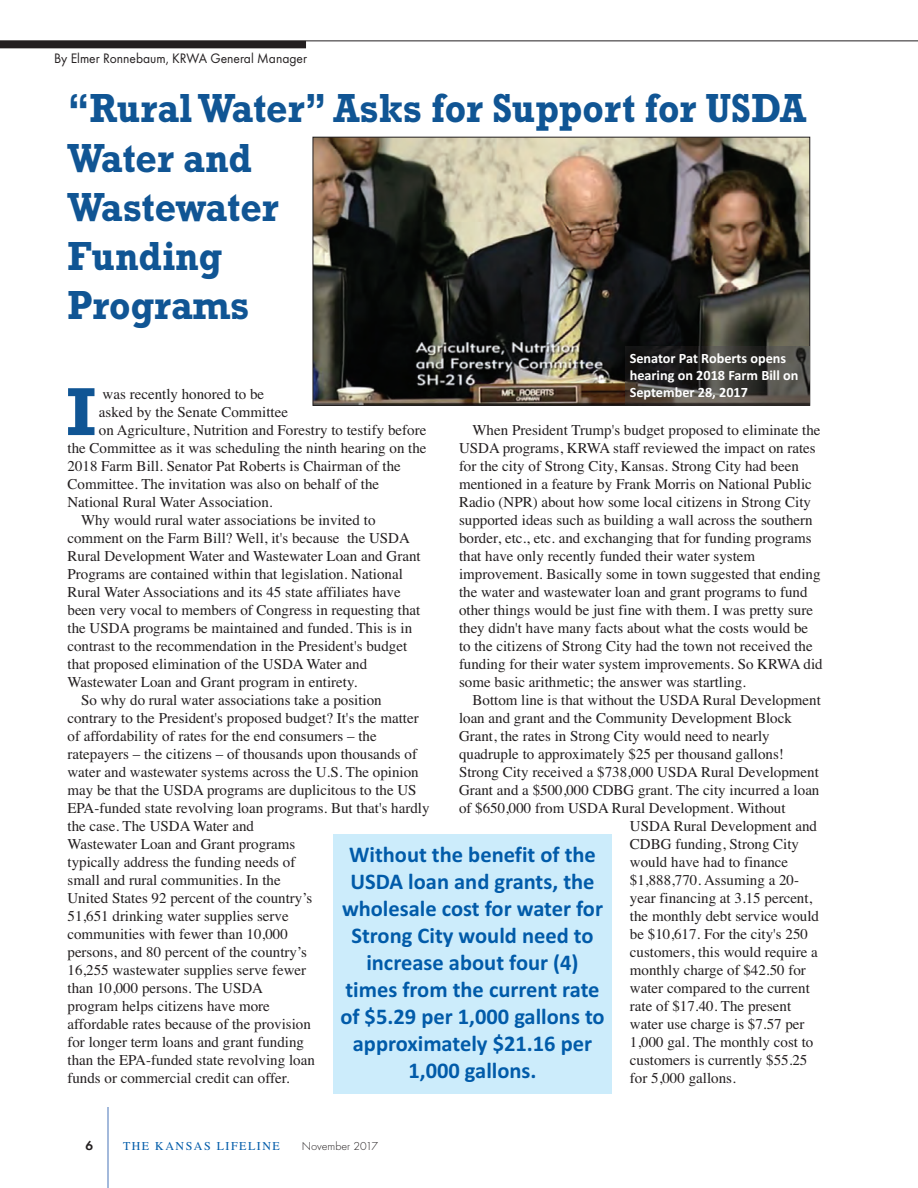
<style>
.page{position:relative;width:918px;height:1188px;background:#fff}
.page>*{position:absolute;margin:0;border:0;box-sizing:border-box;transform-origin:0 0}
.t1{font:700 69px "Rockwell";color:#105594}
.t2{font:700 41.25px/49.1px "Rockwell";color:#105594;scale:.91 1}
.t3{font:700 22.5px/27px "Calibri";color:#015ba9;text-align:center}
.t4{font:15px/18px "Times";color:#231f20}
.t5{font:700 14.25px/17.1px "Calibri";color:#fff}
.t6{font:14.25px "Futura T";color:#231f20;scale:.95 1}
.t7{font:600 13.5px "Futura T";color:#231f20}
.t8{font:12px "Times";letter-spacing:.125em;color:#015ba9}
.t9{font:300 12px "Futura T";color:#231f20}
</style>
<div class="page">
<hr style="left:108px;top:1107px;width:1px;height:81px;background:#4975b9">
<div style="left:0;top:41px;width:306px;height:7px;background:#231f20"></div>
<hr style="left:0;top:40px;width:918px;height:1px;background:#231f20">
<div style="left:333px;top:834px;width:279px;height:260px;background:#ccecfb"></div>
<img style="left:315px;top:139px;width:493px;height:265px">
<img style="left:625px;top:347px;width:185px;height:58px">
<p class="t6" style="left:54px;top:50px;width:268px">By Elmer Ronnebaum, KRWA General Manager</p>
<h2 class="t2" style="left:68px;top:88px;width:813px">“Rural Water” Asks for Support for USDA<br>Water and<br>Wastewater<br>Funding<br>Programs</h2>
<p class="t5" style="left:630px;top:349px;width:170px">Senator Pat Roberts opens hearing on 2018 Farm Bill on<br>September 28, 2017</p>
<h1 class="t1" style="left:67px;top:388px;width:31px">I</h1>
<p class="t4" style="left:103px;top:385px;width:163px">was recently honored to be</p>
<p class="t4" style="left:99px;top:403px;width:191px">asked by the Senate Committee</p>
<p class="t4" style="left:99px;top:421px;width:329px">on Agriculture, Nutrition and Forestry to testify before</p>
<p class="t4" style="left:68px;top:439px;width:361px">the Committee as it was scheduling the ninth hearing on the</p>
<p class="t4" style="left:68px;top:457px;width:335px">2018 Farm Bill. Senator Pat Roberts is Chairman of the</p>
<p class="t4" style="left:68px;top:475px;width:313px">Committee. The invitation was also on behalf of the</p>
<p class="t4" style="left:68px;top:493px;width:207px">National Rural Water Association.</p>
<p class="t4" style="left:81px;top:511px;width:296px">Why would rural water associations be invited to</p>
<p class="t4" style="left:68px;top:529px;width:344px">comment on the Farm Bill? Well, it's because the USDA</p>
<p class="t4" style="left:68px;top:547px;width:355px">Rural Development Water and Wastewater Loan and Grant</p>
<p class="t4" style="left:68px;top:565px;width:337px">Programs are contained within that legislation. National</p>
<p class="t4" style="left:68px;top:583px;width:335px">Rural Water Associations and its 45 state affiliates have</p>
<p class="t4" style="left:68px;top:601px;width:354px">been very vocal to members of Congress in requesting that</p>
<p class="t4" style="left:68px;top:619px;width:346px">the USDA programs be maintained and funded. This is in</p>
<p class="t4" style="left:68px;top:637px;width:341px">contrast to the recommendation in the President's budget</p>
<p class="t4" style="left:68px;top:655px;width:301px">that proposed elimination of the USDA Water and</p>
<p class="t4" style="left:68px;top:673px;width:291px">Wastewater Loan and Grant program in entirety.</p>
<p class="t4" style="left:81px;top:691px;width:302px">So why do rural water associations take a position</p>
<p class="t4" style="left:68px;top:709px;width:353px">contrary to the President's proposed budget? It's the matter</p>
<p class="t4" style="left:68px;top:727px;width:311px">of affordability of rates for the end consumers – the</p>
<p class="t4" style="left:68px;top:745px;width:351px">ratepayers – the citizens – of thousands upon thousands of</p>
<p class="t4" style="left:68px;top:763px;width:353px">water and wastewater systems across the U.S. The opinion</p>
<p class="t4" style="left:68px;top:781px;width:351px">may be that the USDA programs are duplicitous to the US</p>
<p class="t4" style="left:68px;top:799px;width:364px">EPA-funded state revolving loan programs. But that's hardly</p>
<p class="t4" style="left:68px;top:817px;width:188px">the case. The USDA Water and</p>
<p class="t4" style="left:68px;top:835px;width:229px">Wastewater Loan and Grant programs</p>
<p class="t4" style="left:68px;top:853px;width:229px">typically address the funding needs of</p>
<p class="t4" style="left:68px;top:871px;width:215px">small and rural communities. In the</p>
<p class="t4" style="left:68px;top:889px;width:246px">United States 92 percent of the country’s</p>
<p class="t4" style="left:68px;top:907px;width:223px">51,651 drinking water supplies serve</p>
<p class="t4" style="left:68px;top:925px;width:222px">communities with fewer than 10,000</p>
<p class="t4" style="left:68px;top:943px;width:241px">persons, and 80 percent of the country’s</p>
<p class="t4" style="left:68px;top:961px;width:240px">16,255 wastewater supplies serve fewer</p>
<p class="t4" style="left:68px;top:979px;width:197px">than 10,000 persons. The USDA</p>
<p class="t4" style="left:68px;top:997px;width:204px">program helps citizens have more</p>
<p class="t4" style="left:68px;top:1015px;width:245px">affordable rates because of the provision</p>
<p class="t4" style="left:68px;top:1033px;width:238px">for longer term loans and grant funding</p>
<p class="t4" style="left:68px;top:1051px;width:249px">than the EPA-funded state revolving loan</p>
<p class="t4" style="left:68px;top:1069px;width:224px">funds or commercial credit can offer.</p>
<p class="t4" style="left:459px;top:421px;width:365px;text-indent:14px">When President Trump's budget proposed to eliminate the USDA programs, KRWA staff reviewed the impact on rates for the city of Strong City, Kansas. Strong City had been mentioned in a feature by Frank Morris on National Public Radio (NPR) about how some local citizens in Strong City supported ideas such as building a wall across the southern border, etc., etc. and exchanging that for funding programs that have only recently funded their water system improvement. Basically some in town suggested that ending the water and wastewater loan and grant programs to fund other things would be just fine with them. I was pretty sure they didn't have many facts about what the costs would be to the citizens of Strong City had the town not received the funding for their water system improvements. So KRWA did some basic arithmetic; the answer was startling.</p>
<p class="t4" style="left:472px;top:691px;width:350px">Bottom line is that without the USDA Rural Development</p>
<p class="t4" style="left:459px;top:709px;width:334px">loan and grant and the Community Development Block</p>
<p class="t4" style="left:459px;top:727px;width:312px">Grant, the rates in Strong City would need to nearly</p>
<p class="t4" style="left:459px;top:745px;width:326px">quadruple to approximately $25 per thousand gallons!</p>
<p class="t4" style="left:459px;top:763px;width:361px">Strong City received a $738,000 USDA Rural Development</p>
<p class="t4" style="left:459px;top:781px;width:362px">Grant and a $500,000 CDBG grant. The city incurred a loan</p>
<p class="t4" style="left:459px;top:799px;width:328px">of $650,000 from USDA Rural Development. Without</p>
<p class="t4" style="left:630px;top:817px;width:189px">USDA Rural Development and</p>
<p class="t4" style="left:630px;top:835px;width:171px">CDBG funding, Strong City</p>
<p class="t4" style="left:630px;top:853px;width:160px">would have had to finance</p>
<p class="t4" style="left:630px;top:871px;width:171px">$1,888,770. Assuming a 20-</p>
<p class="t4" style="left:630px;top:889px;width:184px">year financing at 3.15 percent,</p>
<p class="t4" style="left:630px;top:907px;width:191px">the monthly debt service would</p>
<p class="t4" style="left:630px;top:925px;width:180px">be $10,617. For the city's 250</p>
<p class="t4" style="left:630px;top:943px;width:189px">customers, this would require a</p>
<p class="t4" style="left:630px;top:961px;width:177px">monthly charge of $42.50 for</p>
<p class="t4" style="left:630px;top:979px;width:181px">water compared to the current</p>
<p class="t4" style="left:630px;top:997px;width:163px">rate of $17.40. The present</p>
<p class="t4" style="left:630px;top:1015px;width:176px">water use charge is $7.57 per</p>
<p class="t4" style="left:630px;top:1033px;width:185px">1,000 gal. The monthly cost to</p>
<p class="t4" style="left:630px;top:1051px;width:179px">customers is currently $55.25</p>
<p class="t4" style="left:630px;top:1069px;width:107px">for 5,000 gallons.</p>
<h3 class="t3" style="left:340px;top:841px;width:266px">Without the benefit of the<br>USDA loan and grants, the wholesale cost for water for<br>Strong City would need to increase about four (4) times from the current rate of $5.29 per 1,000 gallons to approximately $21.16 per<br>1,000 gallons.</h3>
<p class="t7" style="left:85px;top:1137px;width:9px">6</p>
<p class="t8" style="left:123px;top:1139px;width:158px">THE KANSAS LIFELINE</p>
<p class="t9" style="left:302px;top:1139px;width:78px">November 2017</p>
</div>
